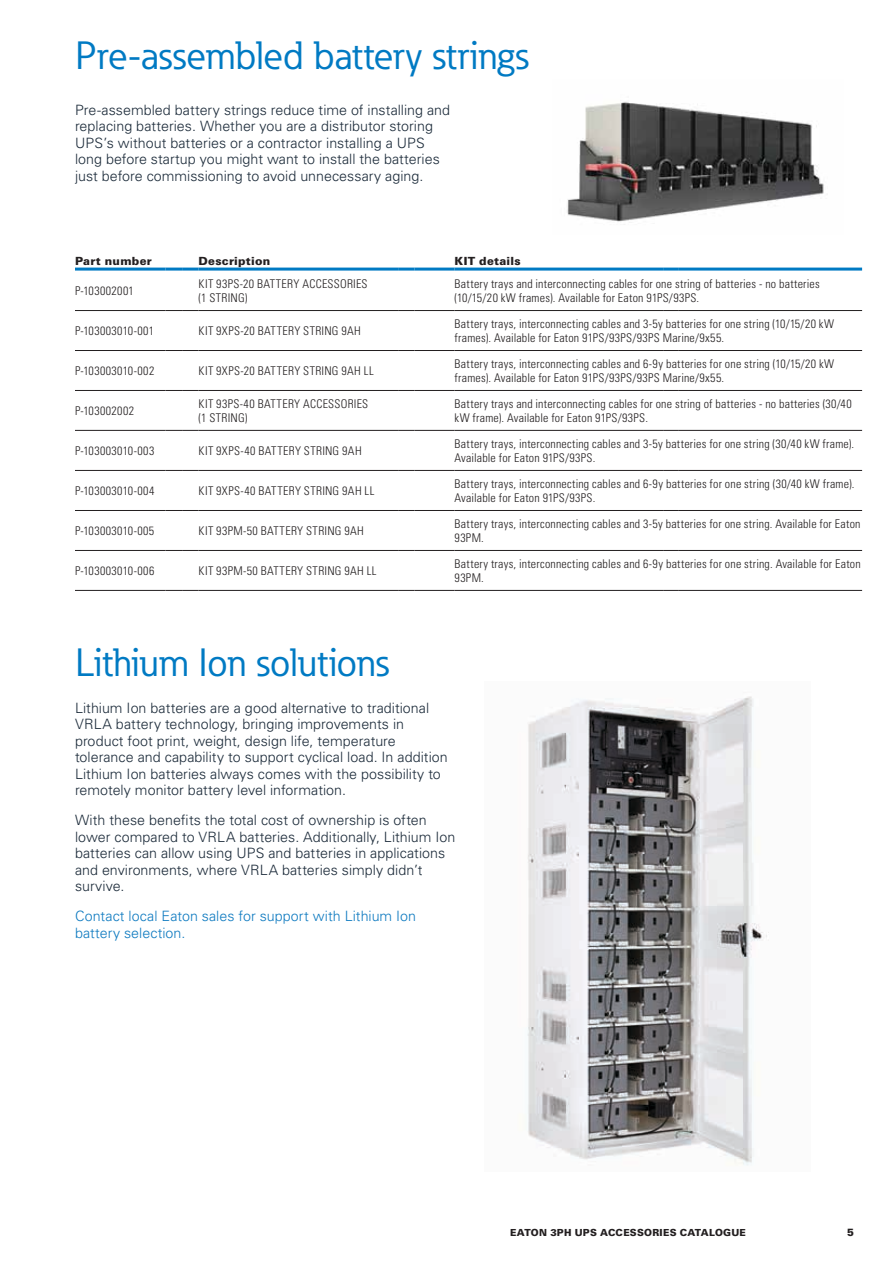
<style>
.page{position:relative;width:893px;height:1263px;background:#fff}
.page>*{position:absolute;margin:0;border:0;box-sizing:border-box;transform-origin:0 0}
.t1{font:39px "Eaton";letter-spacing:-.005em;color:#007ac3}
.t2{font:300 14.25px/16.5px "Univers LT Std";color:#1c2b3a}
.t3{font:300 14.25px/16.5px "Univers LT Std";letter-spacing:.005em;color:#0e7ac0}
.t4{font:300 condensed 12px/13.5px "Univers LT Std";letter-spacing:.02em;color:#231f20}
.t5{font:900 11.25px "Univers LT Std";letter-spacing:.02em;color:#231f20}
.t6{font:900 10.5px "Univers LT Std";color:#231f20}
.t7{font:900 9.75px "Univers LT Std";letter-spacing:.025em;color:#231f20}
</style>
<div class="page">
<hr style="left:75px;top:310px;width:91px;height:1px;background:#231f20">
<svg style="left:166px;top:310px;width:33px;height:1px"></svg>
<hr style="left:199px;top:310px;width:199px;height:1px;background:#231f20">
<svg style="left:398px;top:310px;width:17px;height:1px"></svg>
<hr style="left:415px;top:310px;width:40px;height:1px;background:#231f20">
<hr style="left:455px;top:310px;width:208px;height:1px;background:#231f20">
<svg style="left:663px;top:310px;width:15px;height:1px"></svg>
<hr style="left:678px;top:310px;width:184px;height:1px;background:#231f20">
<hr style="left:75px;top:350px;width:91px;height:1px;background:#231f20">
<svg style="left:166px;top:350px;width:33px;height:1px"></svg>
<hr style="left:199px;top:350px;width:199px;height:1px;background:#231f20">
<svg style="left:398px;top:350px;width:17px;height:1px"></svg>
<hr style="left:415px;top:350px;width:40px;height:1px;background:#231f20">
<hr style="left:455px;top:350px;width:208px;height:1px;background:#231f20">
<svg style="left:663px;top:350px;width:15px;height:1px"></svg>
<hr style="left:678px;top:350px;width:184px;height:1px;background:#231f20">
<hr style="left:75px;top:390px;width:91px;height:1px;background:#231f20">
<svg style="left:166px;top:390px;width:33px;height:1px"></svg>
<hr style="left:199px;top:390px;width:199px;height:1px;background:#231f20">
<svg style="left:398px;top:390px;width:17px;height:1px"></svg>
<hr style="left:415px;top:390px;width:40px;height:1px;background:#231f20">
<hr style="left:455px;top:390px;width:208px;height:1px;background:#231f20">
<svg style="left:663px;top:390px;width:15px;height:1px"></svg>
<hr style="left:678px;top:390px;width:184px;height:1px;background:#231f20">
<hr style="left:75px;top:430px;width:91px;height:1px;background:#231f20">
<svg style="left:166px;top:430px;width:33px;height:1px"></svg>
<hr style="left:199px;top:430px;width:199px;height:1px;background:#231f20">
<svg style="left:398px;top:430px;width:17px;height:1px"></svg>
<hr style="left:415px;top:430px;width:40px;height:1px;background:#231f20">
<hr style="left:455px;top:430px;width:208px;height:1px;background:#231f20">
<svg style="left:663px;top:430px;width:15px;height:1px"></svg>
<hr style="left:678px;top:430px;width:184px;height:1px;background:#231f20">
<hr style="left:75px;top:470px;width:91px;height:1px;background:#231f20">
<svg style="left:166px;top:470px;width:33px;height:1px"></svg>
<hr style="left:199px;top:470px;width:199px;height:1px;background:#231f20">
<svg style="left:398px;top:470px;width:17px;height:1px"></svg>
<hr style="left:415px;top:470px;width:40px;height:1px;background:#231f20">
<hr style="left:455px;top:470px;width:208px;height:1px;background:#231f20">
<svg style="left:663px;top:470px;width:15px;height:1px"></svg>
<hr style="left:678px;top:470px;width:184px;height:1px;background:#231f20">
<hr style="left:75px;top:510px;width:91px;height:1px;background:#231f20">
<svg style="left:166px;top:510px;width:33px;height:1px"></svg>
<hr style="left:199px;top:510px;width:199px;height:1px;background:#231f20">
<svg style="left:398px;top:510px;width:17px;height:1px"></svg>
<hr style="left:415px;top:510px;width:40px;height:1px;background:#231f20">
<hr style="left:455px;top:510px;width:208px;height:1px;background:#231f20">
<svg style="left:663px;top:510px;width:15px;height:1px"></svg>
<hr style="left:678px;top:510px;width:184px;height:1px;background:#231f20">
<hr style="left:75px;top:550px;width:91px;height:1px;background:#231f20">
<svg style="left:166px;top:550px;width:33px;height:1px"></svg>
<hr style="left:199px;top:550px;width:199px;height:1px;background:#231f20">
<svg style="left:398px;top:550px;width:17px;height:1px"></svg>
<hr style="left:415px;top:550px;width:40px;height:1px;background:#231f20">
<hr style="left:455px;top:550px;width:208px;height:1px;background:#231f20">
<svg style="left:663px;top:550px;width:15px;height:1px"></svg>
<hr style="left:678px;top:550px;width:184px;height:1px;background:#231f20">
<hr style="left:75px;top:590px;width:91px;height:1px;background:#231f20">
<svg style="left:166px;top:590px;width:33px;height:1px"></svg>
<hr style="left:199px;top:590px;width:199px;height:1px;background:#231f20">
<svg style="left:398px;top:590px;width:17px;height:1px"></svg>
<hr style="left:415px;top:590px;width:40px;height:1px;background:#231f20">
<hr style="left:455px;top:590px;width:208px;height:1px;background:#231f20">
<svg style="left:663px;top:590px;width:15px;height:1px"></svg>
<hr style="left:678px;top:590px;width:184px;height:1px;background:#231f20">
<hr style="left:75px;top:268px;width:91px;height:3px;background:#007ac3">
<hr style="left:166px;top:268px;width:16px;height:3px;background:#007ac3">
<hr style="left:182px;top:268px;width:17px;height:3px;background:#007ac3">
<hr style="left:199px;top:268px;width:199px;height:3px;background:#007ac3">
<hr style="left:398px;top:268px;width:17px;height:3px;background:#007ac3">
<hr style="left:415px;top:268px;width:40px;height:3px;background:#007ac3">
<hr style="left:455px;top:268px;width:208px;height:3px;background:#007ac3">
<hr style="left:663px;top:268px;width:15px;height:3px;background:#007ac3">
<hr style="left:678px;top:268px;width:184px;height:3px;background:#007ac3">
<img style="left:527px;top:696px;width:242px;height:470px">
<img style="left:567px;top:102px;width:257px;height:123px">
<h1 class="t1" style="left:75px;top:31px;width:455px">Pre-assembled battery strings</h1>
<p class="t2" style="left:75px;top:101px;width:377px">Pre-assembled battery strings reduce time of installing and replacing batteries. Whether you are a distributor storing UPS’s without batteries or a contractor installing a UPS long before startup you might want to install the batteries just before commissioning to avoid unnecessary aging.</p>
<p class="t5" style="left:75px;top:253px;width:78px">Part number</p>
<p class="t5" style="left:199px;top:253px;width:73px">Description</p>
<p class="t5" style="left:455px;top:253px;width:68px">KIT details</p>
<p class="t4" style="left:75px;top:284px;width:60px">P-103002001</p>
<p class="t4" style="left:199px;top:277px;width:170px">KIT 93PS-20 BATTERY ACCESSORIES (1 STRING)</p>
<p class="t4" style="left:455px;top:277px;width:367px">Battery trays and interconnecting cables for one string of batteries - no batteries (10/15/20 kW frames). Available for Eaton 91PS/93PS.</p>
<p class="t4" style="left:75px;top:324px;width:81px">P-103003010-001</p>
<p class="t4" style="left:199px;top:324px;width:164px">KIT 9XPS-20 BATTERY STRING 9AH</p>
<p class="t4" style="left:455px;top:317px;width:381px">Battery trays, interconnecting cables and 3-5y batteries for one string (10/15/20 kW frames). Available for Eaton 91PS/93PS/93PS Marine/9x55.</p>
<p class="t4" style="left:75px;top:364px;width:81px">P-103003010-002</p>
<p class="t4" style="left:199px;top:364px;width:177px">KIT 9XPS-20 BATTERY STRING 9AH LL</p>
<p class="t4" style="left:455px;top:357px;width:381px">Battery trays, interconnecting cables and 6-9y batteries for one string (10/15/20 kW frames). Available for Eaton 91PS/93PS/93PS Marine/9x55.</p>
<p class="t4" style="left:75px;top:404px;width:61px">P-103002002</p>
<p class="t4" style="left:199px;top:397px;width:171px">KIT 93PS-40 BATTERY ACCESSORIES (1 STRING)</p>
<p class="t4" style="left:455px;top:397px;width:399px">Battery trays and interconnecting cables for one string of batteries - no batteries (30/40 kW frame). Available for Eaton 91PS/93PS.</p>
<p class="t4" style="left:75px;top:444px;width:81px">P-103003010-003</p>
<p class="t4" style="left:199px;top:444px;width:165px">KIT 9XPS-40 BATTERY STRING 9AH</p>
<p class="t4" style="left:455px;top:437px;width:401px">Battery trays, interconnecting cables and 3-5y batteries for one string (30/40 kW frame).<br>Available for Eaton 91PS/93PS.</p>
<p class="t4" style="left:75px;top:484px;width:81px">P-103003010-004</p>
<p class="t4" style="left:199px;top:484px;width:177px">KIT 9XPS-40 BATTERY STRING 9AH LL</p>
<p class="t4" style="left:455px;top:477px;width:401px">Battery trays, interconnecting cables and 6-9y batteries for one string (30/40 kW frame).<br>Available for Eaton 91PS/93PS.</p>
<p class="t4" style="left:75px;top:524px;width:81px">P-103003010-005</p>
<p class="t4" style="left:199px;top:524px;width:167px">KIT 93PM-50 BATTERY STRING 9AH</p>
<p class="t4" style="left:455px;top:517px;width:407px">Battery trays, interconnecting cables and 3-5y batteries for one string. Available for Eaton<br>93PM.</p>
<p class="t4" style="left:75px;top:564px;width:81px">P-103003010-006</p>
<p class="t4" style="left:199px;top:564px;width:179px">KIT 93PM-50 BATTERY STRING 9AH LL</p>
<p class="t4" style="left:455px;top:557px;width:408px">Battery trays, interconnecting cables and 6-9y batteries for one string. Available for Eaton<br>93PM.</p>
<h1 class="t1" style="left:75px;top:637px;width:316px">Lithium Ion solutions</h1>
<p class="t2" style="left:75px;top:700px;width:374px">Lithium Ion batteries are a good alternative to traditional VRLA battery technology, bringing improvements in product foot print, weight, design life, temperature tolerance and capability to support cyclical load. In addition Lithium Ion batteries always comes with the possibility to remotely monitor battery level information.</p>
<p class="t2" style="left:75px;top:812px;width:382px">With these benefits the total cost of ownership is often lower compared to VRLA batteries. Additionally, Lithium Ion batteries can allow using UPS and batteries in applications and environments, where VRLA batteries simply didn’t survive.</p>
<p class="t3" style="left:75px;top:908px;width:343px">Contact local Eaton sales for support with Lithium Ion battery selection.</p>
<p class="t7" style="left:510px;top:1226px;width:237px">EATON 3PH UPS ACCESSORIES CATALOGUE</p>
<p class="t6" style="left:847px;top:1225px;width:8px">5</p>
</div>
